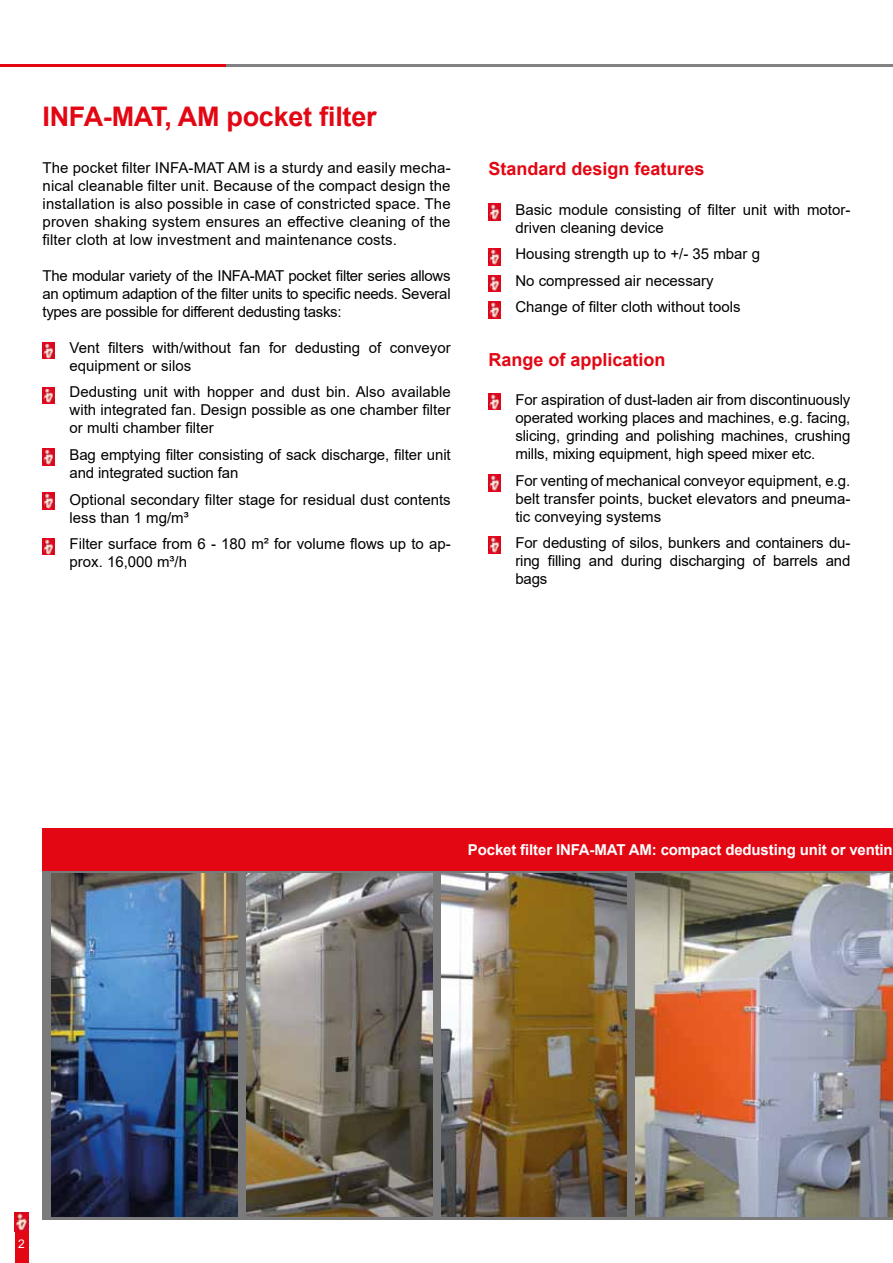
<style>
.page{position:relative;width:893px;height:1263px;background:#fff}
.page>*{position:absolute;margin:0;border:0;box-sizing:border-box;transform-origin:0 0}
.t1{font:700 27px "Arial";letter-spacing:-.01em;color:#e30613}
.t2{font:700 18px "Arial";color:#e30613}
.t3{font:15px/18px "Arial";color:#000;text-align:justify}
.t4{font:700 15px "Arial";letter-spacing:-.01em;color:#fff}
.t5{font:12px "Arial";color:#fff}
</style>
<div class="page">
<hr style="left:139px;top:65px;width:754px;height:2px;background:#838181">
<hr style="left:0;top:65px;width:226px;height:2px;background:#e30613">
<div style="left:15px;top:1213px;width:14px;height:50px;background:#e30613"></div>
<img style="left:15px;top:1213px;width:14px;height:18px">
<img style="left:43px;top:342px;width:12px;height:17px">
<img style="left:43px;top:448px;width:12px;height:17px">
<img style="left:43px;top:387px;width:12px;height:17px">
<img style="left:43px;top:493px;width:12px;height:16px">
<img style="left:43px;top:538px;width:12px;height:17px">
<svg style="left:43px;top:871px;width:850px;height:349px;background:#7a7876"></svg>
<div style="left:43px;top:828px;width:850px;height:43px;background:#e30613"></div>
<img style="left:247px;top:874px;width:185px;height:343px">
<img style="left:441px;top:874px;width:185px;height:343px">
<img style="left:52px;top:874px;width:185px;height:343px">
<img style="left:636px;top:874px;width:257px;height:343px">
<img style="left:488px;top:393px;width:13px;height:17px">
<img style="left:488px;top:475px;width:13px;height:16px">
<img style="left:488px;top:537px;width:13px;height:16px">
<img style="left:488px;top:203px;width:13px;height:17px">
<img style="left:488px;top:249px;width:13px;height:16px">
<img style="left:488px;top:275px;width:13px;height:17px">
<img style="left:488px;top:301px;width:13px;height:17px">
<h1 class="t1" style="left:43px;top:97px;width:336px">INFA-MAT, AM pocket filter</h1>
<p class="t3" style="left:43px;top:159px;width:410px">The pocket filter INFA-MAT AM is a sturdy and easily mecha&shy;nical cleanable filter unit. Because of the compact design the installation is also possible in case of constricted space. The proven shaking system ensures an effective cleaning of the filter cloth at low investment and maintenance costs.</p>
<p class="t3" style="left:43px;top:267px;width:410px">The modular variety of the INFA-MAT pocket filter series allows an optimum adaption of the filter units to specific needs. Several types are possible for different dedusting tasks:</p>
<p class="t3" style="left:70px;top:339px;width:383px;text-indent:-27px">• Vent filters with/without fan for dedusting of conveyor equipment or silos</p>
<p class="t3" style="left:70px;top:383px;width:383px;text-indent:-27px">• Dedusting unit with hopper and dust bin. Also available with integrated fan. Design possible as one chamber filter or multi chamber filter</p>
<p class="t3" style="left:70px;top:446px;width:383px;text-indent:-27px">• Bag emptying filter consisting of sack discharge, filter unit and integrated suction fan</p>
<p class="t3" style="left:70px;top:490px;width:383px;text-indent:-27px">• Optional secondary filter stage for residual dust contents less than 1 mg/m³</p>
<p class="t3" style="left:70px;top:535px;width:383px;text-indent:-27px">• Filter surface from 6 - 180 m² for volume flows up to ap&shy;prox. 16,000 m³/h</p>
<p class="t2" style="left:488px;top:156px;width:218px">Standard design features</p>
<p class="t3" style="left:515px;top:200px;width:337px;text-indent:-27px">• Basic module consisting of filter unit with motor&shy;driven cleaning device</p>
<p class="t3" style="left:488px;top:245px;width:273px">• Housing strength up to +/- 35 mbar g</p>
<p class="t3" style="left:488px;top:271px;width:227px">• No compressed air necessary</p>
<p class="t3" style="left:488px;top:298px;width:254px">• Change of filter cloth without tools</p>
<p class="t2" style="left:488px;top:347px;width:179px">Range of application</p>
<p class="t3" style="left:515px;top:391px;width:337px;text-indent:-27px">• For aspiration of dust-laden air from discontinuously operated working places and machines, e.g. facing, slicing, grinding and polishing machines, crushing mills, mixing equipment, high speed mixer etc.</p>
<p class="t3" style="left:515px;top:471px;width:337px;text-indent:-27px">• For venting of mechanical conveyor equipment, e.g. belt transfer points, bucket elevators and pneuma&shy;tic conveying systems</p>
<p class="t3" style="left:515px;top:534px;width:337px;text-indent:-27px">• For dedusting of silos, bunkers and containers du&shy;ring filling and during discharging of barrels and bags</p>
<p class="t4" style="left:468px;top:839px;width:426px">Pocket filter INFA-MAT AM: compact dedusting unit or ventin</p>
<p class="t5" style="left:18px;top:1235px;width:8px">2</p>
</div>
